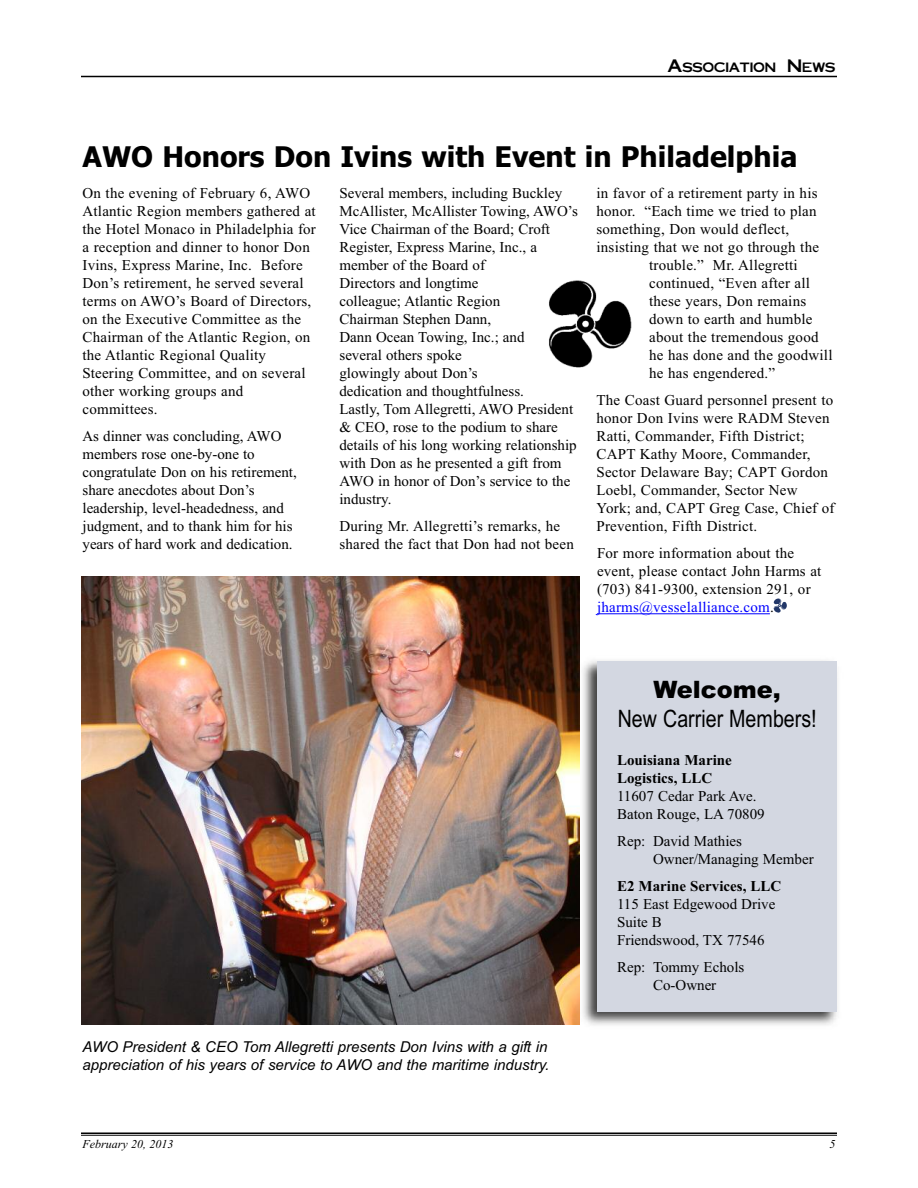
<style>
.page{position:relative;width:918px;height:1188px;background:#fff}
.page>*{position:absolute;margin:0;border:0;box-sizing:border-box;transform-origin:0 0}
.t1{font:700 28.5px "Tahoma";color:#000}
.t2{font:24px "Arial Narrow";color:#000}
.t3{font:900 24px "Arial";color:#000}
.t4{font:15px/18px "Times New Roman";letter-spacing:.015em;color:#000}
.t5{font:italic 15px/18px "Arial";color:#000}
.t6{font:700 15px/18px "Times New Roman";color:#000}
.t7{font:13.5px "Cornerstone";color:#000}
.t8{font:italic 12px "Times New Roman";color:#000}
.s1{font-size:18px}
.s2{color:#00f}
</style>
<div class="page">
<hr style="left:597px;top:613px;width:173px;height:1px;background:#00f">
<hr style="left:81px;top:1132px;width:756px;height:2px;background:#000">
<hr style="left:81px;top:1135px;width:756px;height:1px;background:#000">
<hr style="left:81px;top:76px;width:756px;height:1px;background:#000">
<img style="left:578px;top:655px;width:260px;height:370px">
<div style="left:598px;top:662px;width:239px;height:350px;background:#d3d7e1"></div>
<img style="left:81px;top:576px;width:498px;height:448px">
<img style="left:773px;top:598px;width:14px;height:15px">
<img style="left:549px;top:280px;width:82px;height:88px">
<p class="t7" style="left:668px;top:60px;width:169px"><span class="s1">A</span>SSOCIATION <span class="s1">N</span>EWS</p>
<h1 class="t1" style="left:82px;top:141px;width:716px">AWO Honors Don Ivins with Event in Philadelphia</h1>
<p class="t4" style="left:82px;top:184px;width:235px">On the evening of February 6, AWO<br>Atlantic Region members gathered at the Hotel Monaco in Philadelphia for a reception and dinner to honor Don<br>Ivins, Express Marine, Inc. Before<br>Don’s retirement, he served several terms on AWO’s Board of Directors, on the Executive Committee as the<br>Chairman of the Atlantic Region, on the Atlantic Regional Quality<br>Steering Committee, and on several other working groups and committees.</p>
<p class="t4" style="left:83px;top:427px;width:216px">As dinner was concluding, AWO members rose one-by-one to congratulate Don on his retirement, share anecdotes about Don’s leadership, level-headedness, and judgment, and to thank him for his years of hard work and dedication.</p>
<p class="t4" style="left:339px;top:184px;width:240px">Several members, including Buckley<br>McAllister, McAllister Towing, AWO’s<br>Vice Chairman of the Board; Croft<br>Register, Express Marine, Inc., a member of the Board of<br>Directors and longtime<br>colleague; Atlantic Region<br>Chairman Stephen Dann,<br>Dann Ocean Towing, Inc.; and<br>several others spoke<br>glowingly about Don’s<br>dedication and thoughtfulness.<br>Lastly, Tom Allegretti, AWO President &amp; CEO, rose to the podium to share details of his long working relationship with Don as he presented a gift from<br>AWO in honor of Don’s service to the industry.</p>
<p class="t4" style="left:339px;top:517px;width:236px">During Mr. Allegretti’s remarks, he shared the fact that Don had not been</p>
<p class="t4" style="left:596px;top:184px;width:223px">in favor of a retirement party in his</p>
<p class="t4" style="left:596px;top:202px;width:222px">honor. “Each time we tried to plan</p>
<p class="t4" style="left:596px;top:220px;width:194px">something, Don would deflect,</p>
<p class="t4" style="left:596px;top:238px;width:224px">insisting that we not go through the</p>
<p class="t4" style="left:649px;top:256px;width:150px">trouble.” Mr. Allegretti</p>
<p class="t4" style="left:649px;top:274px;width:162px">continued, “Even after all</p>
<p class="t4" style="left:649px;top:292px;width:159px">these years, Don remains</p>
<p class="t4" style="left:649px;top:310px;width:165px">down to earth and humble</p>
<p class="t4" style="left:649px;top:328px;width:171px">about the tremendous good</p>
<p class="t4" style="left:649px;top:346px;width:185px">he has done and the goodwill</p>
<p class="t4" style="left:649px;top:364px;width:127px">he has engendered.”</p>
<p class="t4" style="left:596px;top:391px;width:240px">The Coast Guard personnel present to honor Don Ivins were RADM Steven<br>Ratti, Commander, Fifth District;<br>CAPT Kathy Moore, Commander,<br>Sector Delaware Bay; CAPT Gordon<br>Loebl, Commander, Sector New<br>York; and, CAPT Greg Case, Chief of<br>Prevention, Fifth District.</p>
<p class="t4" style="left:597px;top:544px;width:226px">For more information about the event, please contact John Harms at (703) 841-9300, extension 291, or <span class="s2">jharms@vesselalliance.com</span>.</p>
<p class="t5" style="left:82px;top:1038px;width:468px">AWO President &amp; CEO Tom Allegretti presents Don Ivins with a gift in appreciation of his years of service to AWO and the maritime industry.</p>
<h2 class="t3" style="left:654px;top:676px;width:129px">Welcome,</h2>
<h2 class="t2" style="left:618px;top:705px;width:201px">New Carrier Members!</h2>
<p class="t6" style="left:617px;top:751px;width:116px">Louisiana Marine<br>Logistics, LLC</p>
<p class="t4" style="left:617px;top:787px;width:149px">11607 Cedar Park Ave.<br>Baton Rouge, LA 70809</p>
<p class="t4" style="left:653px;top:832px;width:162px;text-indent:-36px">Rep: David Mathies<br>Owner/Managing Member</p>
<p class="t6" style="left:617px;top:877px;width:166px">E2 Marine Services, LLC</p>
<p class="t4" style="left:617px;top:895px;width:160px">115 East Edgewood Drive<br>Suite B<br>Friendswood, TX 77546</p>
<p class="t4" style="left:617px;top:958px;width:129px;text-align:center">Rep: Tommy Echols<br>Co-Owner</p>
<p class="t8" style="left:82px;top:1137px;width:92px">February 20, 2013</p>
<p class="t8" style="left:830px;top:1137px;width:7px">5</p>
</div>
